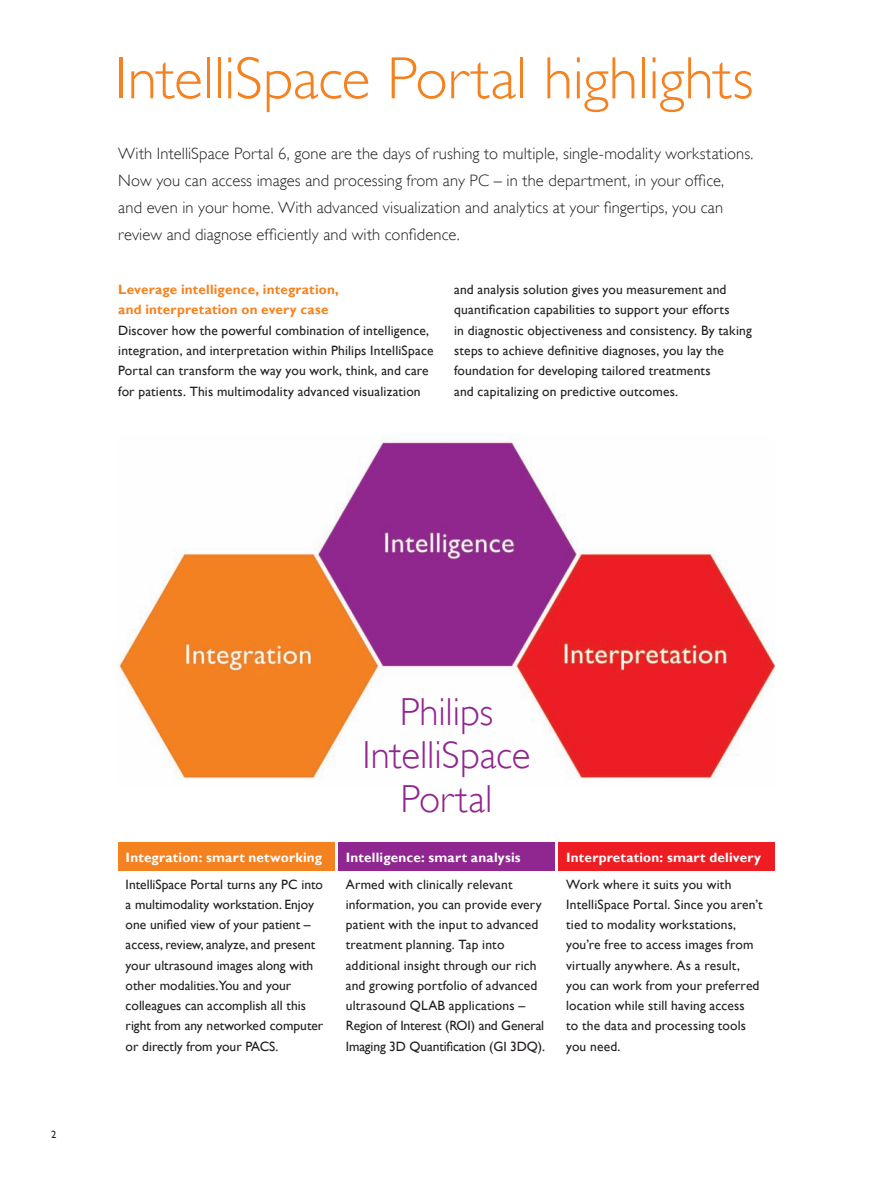
<style>
.page{position:relative;width:893px;height:1187px;background:#fff}
.page>*{position:absolute;margin:0;border:0;box-sizing:border-box;transform-origin:0 0}
.t1{font:60px "Gill Sans Alt One WGL Light";letter-spacing:-.005em;color:#f58220}
.t2{font:39px/43.5px "Gill Sans Alt One WGL Light";letter-spacing:-.005em;color:#90268f;text-align:center}
.t3{font:16.5px/27px "Gill Sans Alt One WGL Light";letter-spacing:.005em;color:#231f20}
.t4{font:13.5px/20.2px "Gill Sans Alt One WGL";letter-spacing:.01em;color:#231f20}
.t5{font:700 13.5px "Gill Sans Alt One WGL";letter-spacing:.015em;color:#fff}
.t6{font:700 13.5px/20.2px "Gill Sans Alt One WGL";letter-spacing:.015em;color:#f58220}
.t7{font:10.5px "Gill Sans Alt One WGL";color:#231f20}
</style>
<div class="page">
<img style="left:118px;top:440px;width:657px;height:339px">
<div style="left:118px;top:841px;width:217px;height:29px;background:#f58220"></div>
<div style="left:338px;top:841px;width:217px;height:29px;background:#90268f"></div>
<div style="left:558px;top:841px;width:217px;height:29px;background:#ee1d23"></div>
<h1 class="t1" style="left:115px;top:39px;width:640px">IntelliSpace Portal highlights</h1>
<p class="t3" style="left:118px;top:140px;width:637px">With IntelliSpace Portal 6, gone are the days of rushing to multiple, single-modality workstations.<br>Now you can access images and processing from any PC – in the department, in your office,<br>and even in your home. With advanced visualization and analytics at your fingertips, you can review and diagnose efficiently and with confidence.</p>
<p class="t6" style="left:118px;top:279px;width:222px">Leverage intelligence, integration, and interpretation on every case</p>
<p class="t4" style="left:118px;top:320px;width:317px">Discover how the powerful combination of intelligence, integration, and interpretation within Philips IntelliSpace Portal can transform the way you work, think, and care for patients. This multimodality advanced visualization</p>
<p class="t4" style="left:454px;top:279px;width:299px">and analysis solution gives you measurement and quantification capabilities to support your efforts<br>in diagnostic objectiveness and consistency. By taking steps to achieve definitive diagnoses, you lay the foundation for developing tailored treatments<br>and capitalizing on predictive outcomes.</p>
<p class="t7" style="left:51px;top:1127px;width:7px">2</p>
<p class="t5" style="left:126px;top:847px;width:198px">Integration: smart networking</p>
<p class="t4" style="left:126px;top:873px;width:199px">IntelliSpace Portal turns any PC into a multimodality workstation. Enjoy one unified view of your patient – access, review, analyze, and present your ultrasound images along with other modalities.You and your colleagues can accomplish all this right from any networked computer or directly from your PACS.</p>
<h2 class="t2" style="left:363px;top:690px;width:169px">Philips<br>IntelliSpace<br>Portal</h2>
<p class="t5" style="left:346px;top:847px;width:176px">Intelligence: smart analysis</p>
<p class="t4" style="left:346px;top:873px;width:201px">Armed with clinically relevant information, you can provide every patient with the input to advanced treatment planning. Tap into additional insight through our rich and growing portfolio of advanced ultrasound QLAB applications – Region of Interest (ROI) and General Imaging 3D Quantification (GI 3DQ).</p>
<p class="t5" style="left:566px;top:847px;width:196px">Interpretation: smart delivery</p>
<p class="t4" style="left:566px;top:873px;width:198px">Work where it suits you with<br>IntelliSpace Portal. Since you aren’t tied to modality workstations, you’re free to access images from virtually anywhere. As a result, you can work from your preferred location while still having access<br>to the data and processing tools you need.</p>
</div>
